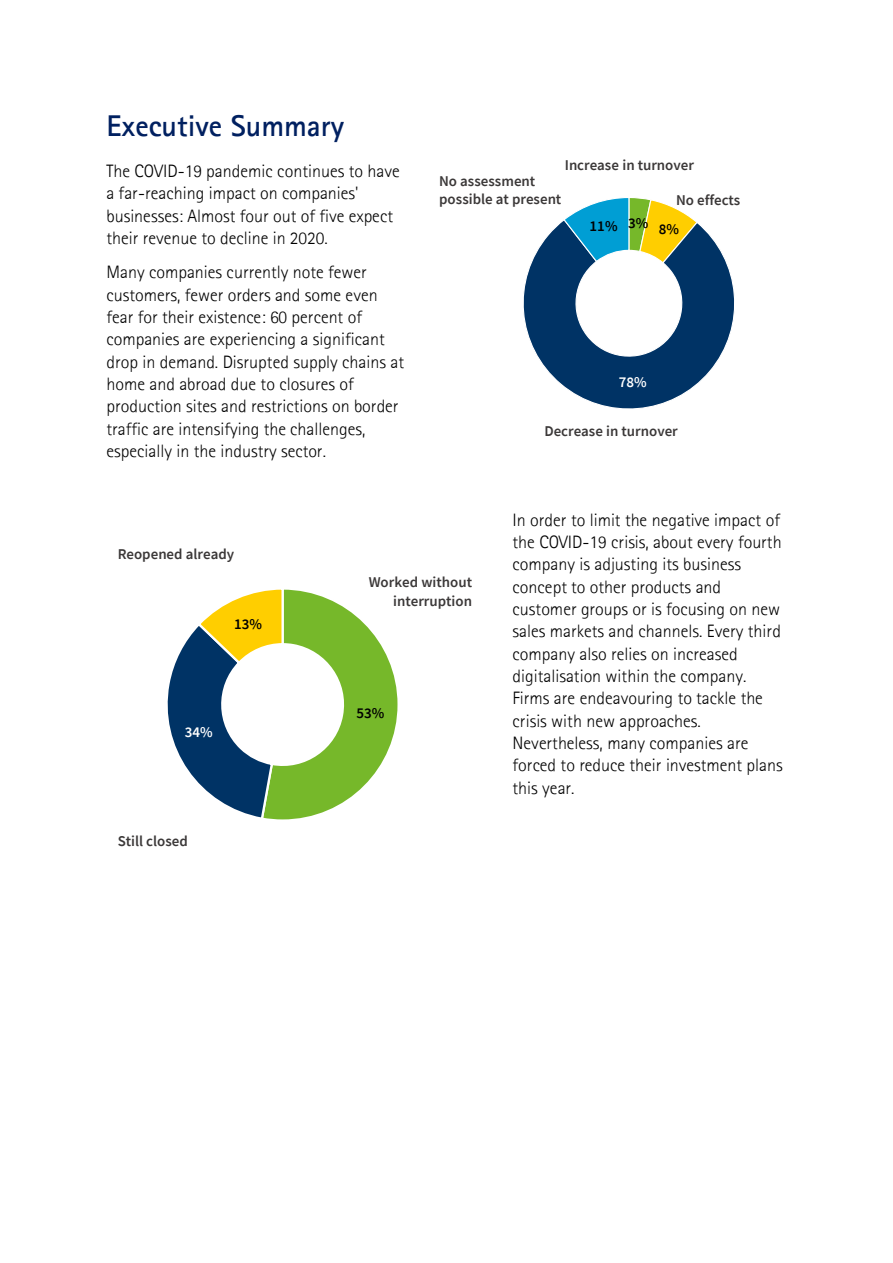
<style>
.page{position:relative;width:893px;height:1263px;background:#fff}
.page>*{position:absolute;margin:0;border:0;box-sizing:border-box;transform-origin:0 0}
.t1{font:700 30px "Agfa Rotis Sans Serif";color:#002060}
.t2{font:300 18px/22.4px "Agfa Rotis Sans Serif";color:#000}
.t3{font:600 15px/18.9px "Source Sans Pro";color:#3b3838}
.t4{font:600 15px "Source Sans Pro";color:#000}
.t5{font:600 15px "Source Sans Pro";color:#fff}
</style>
<div class="page">
<svg style="left:523px;top:221px;width:212px;height:188px"></svg>
<svg style="left:563px;top:197px;width:136px;height:67px"></svg>
<svg style="left:167px;top:589px;width:231px;height:231px"></svg>
<p class="t1" style="left:106px;top:106px;width:239px">Executive Summary</p>
<p class="t2" style="left:106px;top:160px;width:295px">The COVID-19 pandemic continues to have a far-reaching impact on companies' businesses: Almost four out of five expect their revenue to decline in 2020.</p>
<p class="t2" style="left:106px;top:261px;width:299px">Many companies currently note fewer customers, fewer orders and some even fear for their existence: 60 percent of companies are experiencing a significant drop in demand. Disrupted supply chains at home and abroad due to closures of production sites and restrictions on border traffic are intensifying the challenges, especially in the industry sector.</p>
<p class="t3" style="left:565px;top:155px;width:131px">Increase in turnover</p>
<p class="t3" style="left:676px;top:190px;width:66px">No effects</p>
<p class="t3" style="left:439px;top:171px;width:124px">No assessment possible at present</p>
<p class="t4" style="left:590px;top:216px;width:30px">11%</p>
<p class="t4" style="left:628px;top:213px;width:22px">3%</p>
<p class="t4" style="left:659px;top:219px;width:22px">8%</p>
<p class="t5" style="left:619px;top:372px;width:30px">78%</p>
<p class="t3" style="left:544px;top:421px;width:135px">Decrease in turnover</p>
<p class="t3" style="left:118px;top:544px;width:118px">Reopened already</p>
<p class="t4" style="left:234px;top:614px;width:30px">13%</p>
<p class="t5" style="left:185px;top:722px;width:30px">34%</p>
<p class="t3" style="left:118px;top:831px;width:72px">Still closed</p>
<p class="t3" style="left:369px;top:572px;width:105px;text-align:right">Worked without interruption</p>
<p class="t4" style="left:356px;top:703px;width:30px">53%</p>
<p class="t2" style="left:513px;top:508px;width:272px">In order to limit the negative impact of the COVID-19 crisis, about every fourth company is adjusting its business concept to other products and customer groups or is focusing on new sales markets and channels. Every third company also relies on increased digitalisation within the company.<br>Firms are endeavouring to tackle the crisis with new approaches.<br>Nevertheless, many companies are forced to reduce their investment plans this year.</p>
</div>
